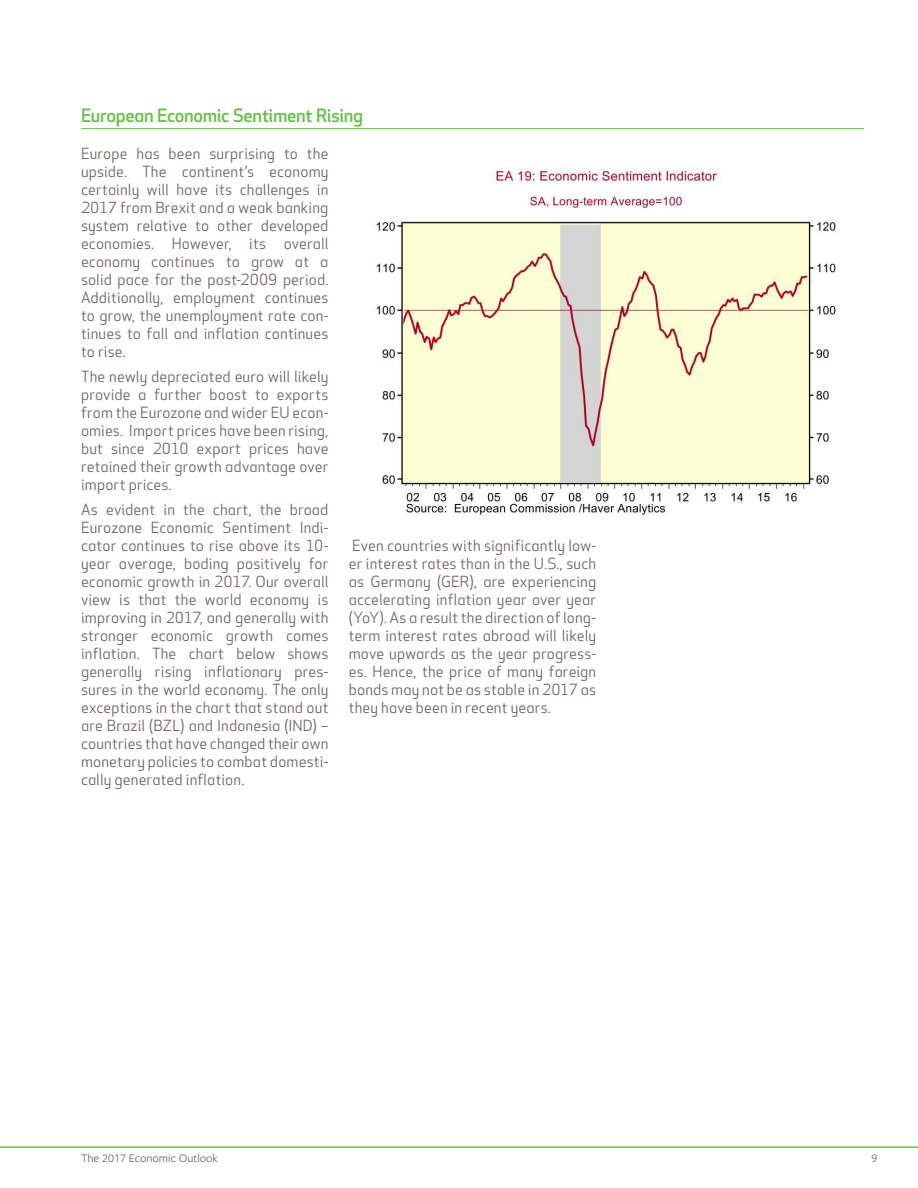
<style>
.page{position:relative;width:918px;height:1188px;background:#fff}
.page>*{position:absolute;margin:0;border:0;box-sizing:border-box;transform-origin:0 0}
.t1{font:500 18px "Huntington Apex";letter-spacing:-.02em;color:#67c04a}
.t2{font:15px/18px "Huntington Apex";letter-spacing:.01em;color:#6f615f;text-align:justify}
.t3{font:12px "Freight Sans Pro";color:#6f615f}
</style>
<div class="page">
<hr style="left:0;top:1146px;width:918px;height:2px;background:#67c04a">
<img style="left:376px;top:168px;width:460px;height:347px">
<hr style="left:81px;top:128px;width:783px;height:1px;background:#67c04a">
<p class="t1" style="left:81px;top:105px;width:283px">European Economic Sentiment Rising</p>
<p class="t2" style="left:81px;top:145px;width:249px">Europe has been surprising to the upside. The continent’s economy certainly will have its challenges in 2017 from Brexit and a weak banking system relative to other developed economies. However, its overall economy continues to grow at a solid pace for the post-2009 period.<br>Additionally, employment continues to grow, the unemployment rate con&shy;tinues to fall and inflation continues to rise.</p>
<p class="t2" style="left:81px;top:368px;width:249px">The newly depreciated euro will likely provide a further boost to exports from the Eurozone and wider EU econ&shy;omies. Import prices have been rising, but since 2010 export prices have retained their growth advantage over import prices.</p>
<p class="t2" style="left:81px;top:501px;width:249px">As evident in the chart, the broad Eurozone Economic Sentiment Indi&shy;cator continues to rise above its 10- year average, boding positively for economic growth in 2017. Our overall view is that the world economy is improving in 2017, and generally with stronger economic growth comes inflation. The chart below shows generally rising inflationary pres&shy;sures in the world economy. The only exceptions in the chart that stand out are Brazil (BZL) and Indonesia (IND) – countries that have changed their own monetary policies to combat domesti&shy;cally generated inflation.</p>
<p class="t2" style="left:349px;top:537px;width:249px">Even countries with significantly low&shy;er interest rates than in the U.S., such as Germany (GER), are experiencing accelerating inflation year over year (YoY). As a result the direction of long&shy;term interest rates abroad will likely move upwards as the year progress&shy;es. Hence, the price of many foreign bonds may not be as stable in 2017 as they have been in recent years.</p>
<p class="t3" style="left:81px;top:1150px;width:138px">The 2017 Economic Outlook</p>
<p class="t3" style="left:872px;top:1150px;width:7px">9</p>
</div>
